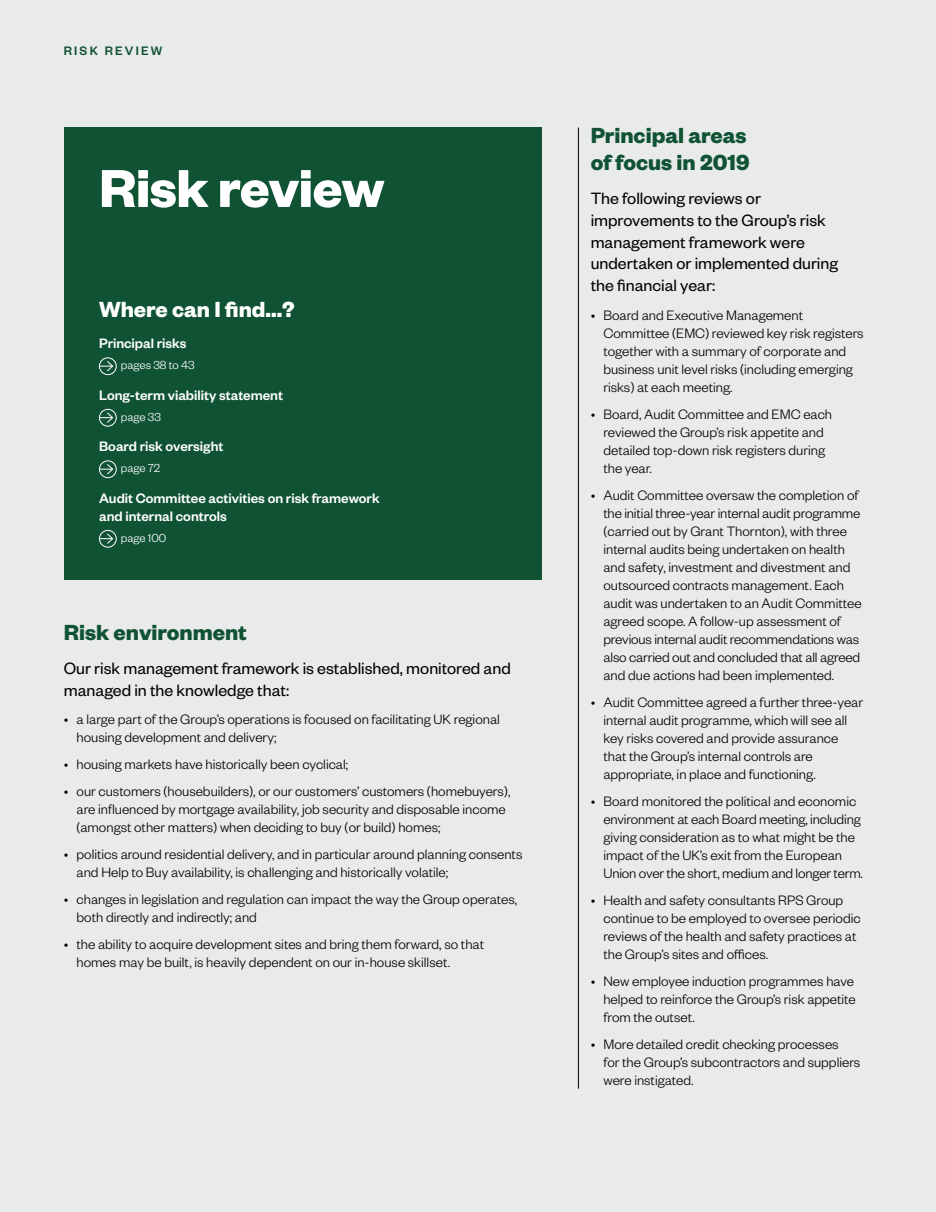
<style>
.page{position:relative;width:936px;height:1212px;background:#fff}
.page>*{position:absolute;margin:0;border:0;box-sizing:border-box;transform-origin:0 0}
.t1{font:700 58.5px "Founders Grotesk";letter-spacing:-.01em;color:#fff}
.t2{font:700 24px/27px "Founders Grotesk";color:#105334}
.t3{font:700 24px "Founders Grotesk";color:#fff}
.t4{font:18px/21.8px "Founders Grotesk";color:#000}
.t5{font:300 15px/18px "Founders Grotesk";color:#000}
.t6{font:500 15px/18px "Founders Grotesk";color:#fff}
.t7{font:500 13.5px "Founders Grotesk";letter-spacing:.16em;color:#105334}
.t8{font:300 12.75px "Founders Grotesk";color:#fff}
</style>
<div class="page">
<div style="left:0;top:0;width:935px;height:1212px;background:#e9eaea"></div>
<div style="left:64px;top:128px;width:477px;height:452px;background:#105334"></div>
<hr style="left:578px;top:128px;width:1px;height:961px;background:#000">
<div style="left:99px;top:357px;width:18px;height:18px;border:1px solid #fff;border-radius:50%"></div>
<svg style="left:99px;top:360px;width:15px;height:12px"></svg>
<div style="left:99px;top:409px;width:18px;height:17px;border:1px solid #fff;border-radius:50%"></div>
<svg style="left:99px;top:412px;width:15px;height:11px"></svg>
<div style="left:99px;top:460px;width:18px;height:18px;border:1px solid #fff;border-radius:50%"></div>
<svg style="left:99px;top:463px;width:15px;height:12px"></svg>
<div style="left:99px;top:530px;width:18px;height:17px;border:1px solid #fff;border-radius:50%"></div>
<svg style="left:99px;top:533px;width:15px;height:12px"></svg>
<p class="t7" style="left:64px;top:43px;width:100px">RISK REVIEW</p>
<h1 class="t1" style="left:99px;top:151px;width:287px">Risk review</h1>
<h2 class="t3" style="left:99px;top:294px;width:197px">Where can I find...?</h2>
<p class="t6" style="left:99px;top:334px;width:89px">Principal risks</p>
<p class="t8" style="left:121px;top:357px;width:75px">pages 38 to 43</p>
<p class="t6" style="left:99px;top:385px;width:185px">Long-term viability statement</p>
<p class="t8" style="left:121px;top:409px;width:41px">page 33</p>
<p class="t6" style="left:99px;top:437px;width:126px">Board risk oversight</p>
<p class="t8" style="left:121px;top:460px;width:41px">page 72</p>
<p class="t6" style="left:99px;top:488px;width:282px">Audit Committee activities on risk framework and internal controls</p>
<p class="t8" style="left:121px;top:530px;width:47px">page 100</p>
<h2 class="t2" style="left:64px;top:617px;width:184px">Risk environment</h2>
<p class="t4" style="left:64px;top:657px;width:448px">Our risk management framework is established, monitored and managed in the knowledge that:</p>
<p class="t5" style="left:77px;top:710px;width:425px;text-indent:-13px">• a large part of the Group’s operations is focused on facilitating UK regional housing development and delivery;</p>
<p class="t5" style="left:64px;top:755px;width:286px">• housing markets have historically been cyclical;</p>
<p class="t5" style="left:77px;top:782px;width:435px;text-indent:-13px">• our customers (housebuilders), or our customers’ customers (homebuyers), are influenced by mortgage availability, job security and disposable income (amongst other matters) when deciding to buy (or build) homes;</p>
<p class="t5" style="left:77px;top:845px;width:447px;text-indent:-13px">• politics around residential delivery, and in particular around planning consents and Help to Buy availability, is challenging and historically volatile;</p>
<p class="t5" style="left:77px;top:890px;width:442px;text-indent:-13px">• changes in legislation and regulation can impact the way the Group operates, both directly and indirectly; and</p>
<p class="t5" style="left:77px;top:935px;width:409px;text-indent:-13px">• the ability to acquire development sites and bring them forward, so that homes may be built, is heavily dependent on our in-house skillset.</p>
<h2 class="t2" style="left:590px;top:120px;width:160px">Principal areas of focus in 2019</h2>
<p class="t4" style="left:590px;top:187px;width:249px">The following reviews or improvements to the Group’s risk management framework were undertaken or implemented during the fi nancial year:</p>
<p class="t5" style="left:603px;top:305px;width:262px;text-indent:-13px">• Board and Executive Management Committee (EMC) reviewed key risk registers together with a summary of corporate and business unit level risks (including emerging risks) at each meeting.</p>
<p class="t5" style="left:603px;top:404px;width:230px;text-indent:-13px">• Board, Audit Committee and EMC each reviewed the Group’s risk appetite and detailed top-down risk registers during the year.</p>
<p class="t5" style="left:603px;top:485px;width:260px;text-indent:-13px">• Audit Committee oversaw the completion of the initial three-year internal audit programme (carried out by Grant Thornton), with three internal audits being undertaken on health and safety, investment and divestment and outsourced contracts management. Each audit was undertaken to an Audit Committee agreed scope. A follow-up assessment of previous internal audit recommendations was also carried out and concluded that all agreed and due actions had been implemented.</p>
<p class="t5" style="left:603px;top:692px;width:261px;text-indent:-13px">• Audit Committee agreed a further three-year internal audit programme, which will see all key risks covered and provide assurance that the Group’s internal controls are appropriate, in place and functioning.</p>
<p class="t5" style="left:603px;top:791px;width:261px;text-indent:-13px">• Board monitored the political and economic environment at each Board meeting, including giving consideration as to what might be the impact of the UK’s exit from the European Union over the short, medium and longer term.</p>
<p class="t5" style="left:603px;top:890px;width:259px;text-indent:-13px">• Health and safety consultants RPS Group continue to be employed to oversee periodic reviews of the health and safety practices at the Group’s sites and offices.</p>
<p class="t5" style="left:603px;top:971px;width:254px;text-align:justify;text-indent:-13px">• New employee induction programmes have helped to reinforce the Group’s risk appetite from the outset.</p>
<p class="t5" style="left:603px;top:1034px;width:258px;text-indent:-13px">• More detailed credit checking processes<br>for the Group’s subcontractors and suppliers were instigated.</p>
</div>
